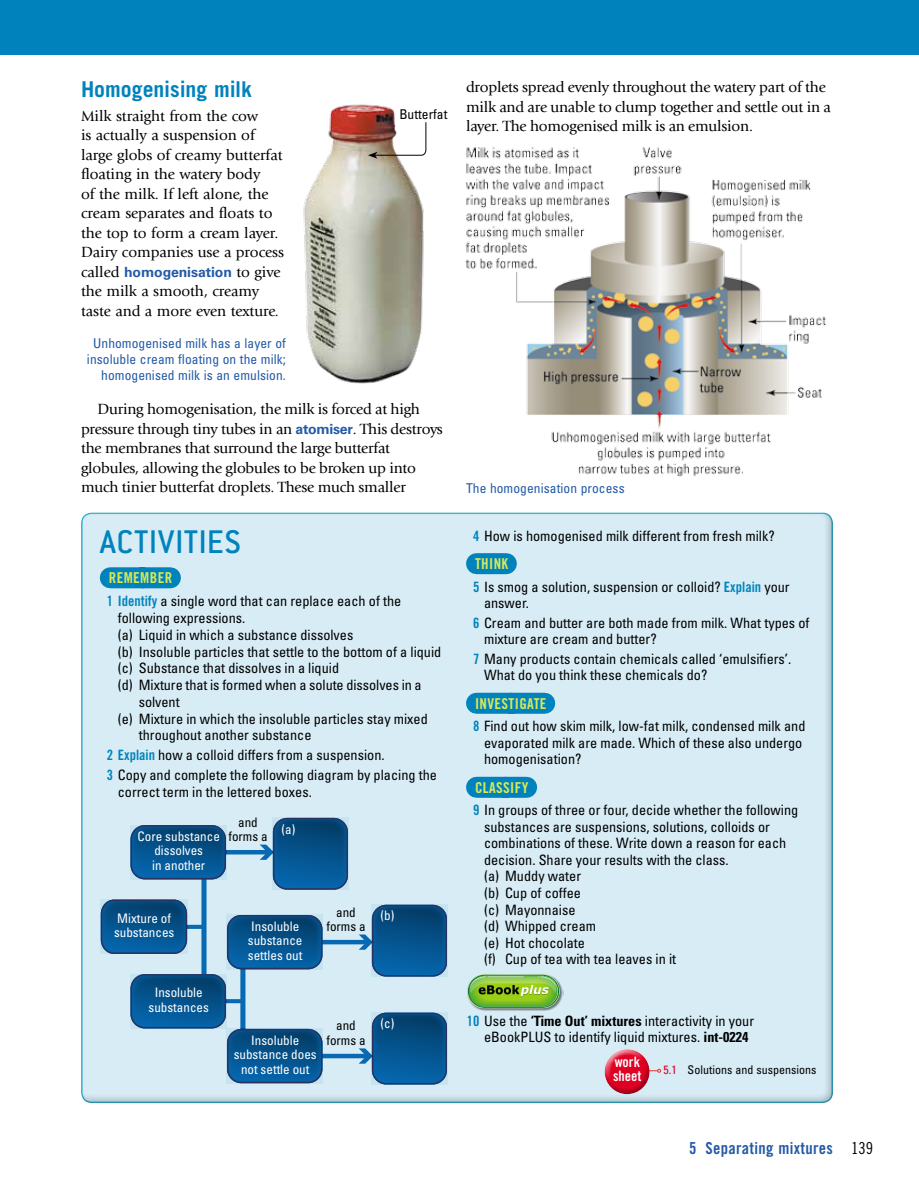
<style>
.page{position:relative;width:919px;height:1187px;background:#fff}
.page>*{position:absolute;margin:0;border:0;box-sizing:border-box;transform-origin:0 0}
.t1{font:500 36px "Conduit ITC Std";letter-spacing:.01em;color:#0083bd}
.t2{font:700 21.75px "Trade Gothic LT Std";letter-spacing:-.005em;color:#0083bd}
.t3{font:16.5px "Trade Gothic LT Std Bd Cn 20";letter-spacing:.02em;color:#235aa7}
.t4{font:15.3px/19.5px "Giovanni Std";letter-spacing:-.015em;color:#000}
.t5{font:15px "Trade Gothic LT Std Bd Cn 20";letter-spacing:.025em;color:#dae853}
.t6{font:condensed 14.25px/16.5px "Univers LT Std";color:#000}
.t7{font:14.25px/13.5px "Trade Gothic LT Std Bd Cn 20";color:#fff}
.t8{font:700 14.1px "Univers LT Std";letter-spacing:-.005em;color:#235aa7}
.t9{font:condensed 13.5px/15.8px "Univers LT Std";letter-spacing:.005em;color:#235aa7;text-align:right}
.t10{font:condensed 13.5px "Univers LT Std";color:#000}
.t11{font:condensed 13.05px/14.5px "Univers LT Std";color:#fff}
.t12{font:condensed 13.05px/14.5px "Univers LT Std";color:#000;text-align:center}
.t13{font:condensed 12px "Univers LT Std";color:#000}
.s1{font-family:"Giovanni Std";font-weight:400;font-size:15.3px;color:#000}
.s2{font-family:"Univers LT Std";font-weight:700;font-size:14.1px;color:#235aa7}
.s3{font-family:"Trade Gothic LT Std Bd Cn 20";font-stretch:normal;color:#0083bd}
.s4{color:#000}
.s5{font-weight:700}
.s6{color:#df0023}
.s7{font-family:"Trade Gothic LT Std Cn 18";color:#000}
</style>
<div class="page">
<div style="left:0;top:0;width:918px;height:54px;background:#0083bd"></div>
<img style="left:465px;top:147px;width:361px;height:330px">
<img style="left:303px;top:104px;width:124px;height:280px">
<svg style="left:368px;top:121px;width:58px;height:38px"></svg>
<div style="left:80px;top:509px;width:753px;height:594px;background:#d7ecf5"></div>
<svg style="left:110px;top:567px;width:60px;height:21px"></svg>
<div style="left:320px;top:939px;width:47px;height:5px;background:#0669b2"></div>
<svg style="left:358px;top:905px;width:88px;height:70px"></svg>
<div style="left:372px;top:905px;width:74px;height:70px;background:linear-gradient(to bottom,#043f6b,#0565ac);border-radius:14px"></div>
<div style="left:372px;top:904px;width:75px;height:72px;border:2px solid #28345f;border-radius:14px"></div>
<div style="left:320px;top:1053px;width:47px;height:5px;background:#0669b2"></div>
<svg style="left:358px;top:1013px;width:88px;height:70px"></svg>
<div style="left:372px;top:1013px;width:74px;height:70px;background:linear-gradient(to bottom,#043f6b,#0565ac);border-radius:14px"></div>
<div style="left:372px;top:1012px;width:75px;height:72px;border:2px solid #28345f;border-radius:14px"></div>
<div style="left:219px;top:849px;width:49px;height:5px;background:#0669b2"></div>
<div style="left:201px;top:879px;width:5px;height:95px;background:#0669b2"></div>
<svg style="left:187px;top:924px;width:15px;height:4px"></svg>
<svg style="left:240px;top:969px;width:5px;height:5px"></svg>
<svg style="left:131px;top:825px;width:94px;height:53px"></svg>
<svg style="left:131px;top:825px;width:94px;height:53px;background:#04528c"></svg>
<div style="left:130px;top:825px;width:96px;height:54px;border:2px solid #28345f;border-radius:14px"></div>
<svg style="left:228px;top:915px;width:94px;height:53px"></svg>
<svg style="left:228px;top:915px;width:94px;height:53px;background:#04528c"></svg>
<div style="left:227px;top:914px;width:95px;height:55px;border:2px solid #28345f;border-radius:14px"></div>
<svg style="left:131px;top:974px;width:191px;height:108px"></svg>
<svg style="left:131px;top:974px;width:94px;height:53px;background:#04528c"></svg>
<div style="left:130px;top:974px;width:96px;height:54px;border:2px solid #28345f;border-radius:14px"></div>
<svg style="left:102px;top:900px;width:84px;height:53px"></svg>
<svg style="left:102px;top:900px;width:84px;height:53px;background:#04528b"></svg>
<div style="left:101px;top:899px;width:86px;height:54px;border:2px solid #28345f;border-radius:13px"></div>
<svg style="left:260px;top:818px;width:87px;height:70px"></svg>
<div style="left:273px;top:818px;width:74px;height:70px;background:linear-gradient(to bottom,#043f6a,#0565ac);border-radius:14px"></div>
<div style="left:273px;top:817px;width:75px;height:72px;border:2px solid #28345f;border-radius:14px"></div>
<div style="left:476px;top:553px;width:30px;height:21px;background:#0083bd"></div>
<svg style="left:476px;top:692px;width:68px;height:21px"></svg>
<svg style="left:476px;top:776px;width:50px;height:21px"></svg>
<img style="left:467px;top:974px;width:96px;height:37px">
<svg style="left:467px;top:974px;width:92px;height:34px"></svg>
<div style="left:468px;top:974px;width:90px;height:33px;border:1px solid #00733a;border-radius:16px"></div>
<svg style="left:468px;top:975px;width:90px;height:32px;background:#83b842"></svg>
<svg style="left:650px;top:1068px;width:11px;height:5px"></svg>
<div style="left:602px;top:1047px;width:48px;height:36px;background:#fff;opacity:.75"></div>
<div style="left:602px;top:1055px;width:48px;height:40px;background:#000;opacity:.3"></div>
<h2 class="t2" style="left:81px;top:76px;width:172px">Homogenising milk</h2>
<p class="t4" style="left:81px;top:106px;width:204px">Milk straight from the cow<br>is actually a suspension of large globs of creamy butterfat floating in the watery body<br>of the milk. If left alone, the cream separates and floats to the top to form a cream layer.<br>Dairy companies use a process</p>
<p class="t8" style="left:81px;top:263px;width:201px"><span class="s1">called</span> homogenisation <span class="s1">to give</span></p>
<p class="t4" style="left:81px;top:282px;width:199px">the milk a smooth, creamy taste and a more even texture.</p>
<p class="t9" style="left:87px;top:335px;width:200px">Unhomogenised milk has a layer of insoluble cream floating on the milk; homogenised milk is an emulsion.</p>
<p class="t4" style="left:81px;top:399px;width:363px;text-indent:16px">During homogenisation, the milk is forced at high pressure through tiny tubes in an <span class="s2">atomiser</span>. This destroys the membranes that surround the large butterfat globules, allowing the globules to be broken up into much tinier butterfat droplets. These much smaller</p>
<p class="t10" style="left:399px;top:105px;width:50px">Butterfat</p>
<h1 class="t1" style="left:100px;top:520px;width:143px">ACTIVITIES</h1>
<p class="t5" style="left:109px;top:569px;width:62px">Remember</p>
<p class="t6" style="left:107px;top:592px;width:296px"><span class="s3">1 Identify</span> a single word that can replace each of the</p>
<p class="t6" style="left:118px;top:609px;width:129px">following expressions.</p>
<p class="t6" style="left:118px;top:626px;width:237px">(a) Liquid in which a substance dissolves</p>
<p class="t6" style="left:118px;top:643px;width:325px">(b) Insoluble particles that settle to the bottom of a liquid</p>
<p class="t6" style="left:118px;top:659px;width:223px">(c) Substance that dissolves in a liquid</p>
<p class="t6" style="left:118px;top:676px;width:305px">(d) Mixture that is formed when a solute dissolves in a</p>
<p class="t6" style="left:139px;top:693px;width:42px">solvent</p>
<p class="t6" style="left:118px;top:710px;width:311px">(e) Mixture in which the insoluble particles stay mixed</p>
<p class="t6" style="left:139px;top:726px;width:174px">throughout another substance</p>
<p class="t6" style="left:107px;top:745px;width:331px;line-height:19.8px"><span class="s3">2 Explain</span> how a colloid differs from a suspension.<br><span class="s3">3</span> Copy and complete the following diagram by placing the</p>
<p class="t6" style="left:118px;top:783px;width:195px">correct term in the lettered boxes.</p>
<p class="t12" style="left:238px;top:814px;width:21px">and</p>
<p class="t11" style="left:138px;top:828px;width:131px">Core substance <span class="s4">forms a</span></p>
<p class="t11" style="left:154px;top:843px;width:50px">dissolves</p>
<p class="t11" style="left:152px;top:857px;width:55px">in another</p>
<p class="t11" style="left:281px;top:821px;width:15px">(a)</p>
<p class="t11" style="left:114px;top:910px;width:62px">Mixture of substances</p>
<p class="t11" style="left:148px;top:985px;width:62px;text-align:center">Insoluble substances</p>
<p class="t11" style="left:248px;top:918px;width:56px">Insoluble substance settles out</p>
<p class="t12" style="left:326px;top:904px;width:41px">and forms a</p>
<p class="t11" style="left:380px;top:908px;width:15px">(b)</p>
<p class="t11" style="left:234px;top:1032px;width:84px;text-align:center">Insoluble substance does not settle out</p>
<p class="t12" style="left:326px;top:1018px;width:41px">and forms a</p>
<p class="t11" style="left:380px;top:1016px;width:15px">(c)</p>
<p class="t4" style="left:466px;top:77px;width:366px">droplets spread evenly throughout the watery part of the milk and are unable to clump together and settle out in a layer. The homogenised milk is an emulsion.</p>
<p class="t9" style="left:466px;top:480px;width:160px">The homogenisation process</p>
<p class="t6" style="left:473px;top:527px;width:303px"><span class="s3">4</span> How is homogenised milk different from fresh milk?</p>
<p class="t5" style="left:475px;top:555px;width:35px">Think</p>
<p class="t6" style="left:484px;top:578px;width:307px;text-indent:-11px"><span class="s3">5</span> Is smog a solution, suspension or colloid? <span class="s3">Explain</span> your answer.</p>
<p class="t6" style="left:484px;top:614px;width:327px;text-indent:-11px"><span class="s3">6</span> Cream and butter are both made from milk. What types of mixture are cream and butter?</p>
<p class="t6" style="left:484px;top:650px;width:309px;text-indent:-11px"><span class="s3">7</span> Many products contain chemicals called ‘emulsifiers’.<br>What do you think these chemicals do?</p>
<p class="t5" style="left:475px;top:694px;width:34px">Investigat</p>
<p class="t5" style="left:540px;top:694px;width:8px">e</p>
<p class="t6" style="left:484px;top:717px;width:323px;text-indent:-11px"><span class="s3">8</span> Find out how skim milk, low-fat milk, condensed milk and evaporated milk are made. Which of these also undergo homogenisation?</p>
<p class="t5" style="left:475px;top:778px;width:22px">Classi</p>
<p class="t5" style="left:514px;top:778px;width:15px">fy</p>
<p class="t6" style="left:484px;top:801px;width:316px;text-indent:-11px"><span class="s3">9</span> In groups of three or four, decide whether the following substances are suspensions, solutions, colloids or combinations of these. Write down a reason for each decision. Share your results with the class.<br>(a) Muddy water<br>(b) Cup of coffee<br>(c) Mayonnaise<br>(d) Whipped cream<br>(e) Hot chocolate<br>(f) Cup of tea with tea leaves in it</p>
<p class="t6" style="left:484px;top:1012px;width:271px;text-indent:-17px"><span class="s3">10</span> Use the <span class="s5">‘Time Out’ mixtures</span> interactivity in your eBookPLUS to identify liquid mixtures. <span class="s5">int-0224</span></p>
<p class="t7" style="left:613px;top:1055px;width:30px">work sheet</p>
<p class="t13" style="left:663px;top:1061px;width:154px"><span class="s6">5.1</span> Solutions and suspensions</p>
<p class="t3" style="left:689px;top:1138px;width:185px">5 Separating mixtures <span class="s7">139</span></p>
</div>
